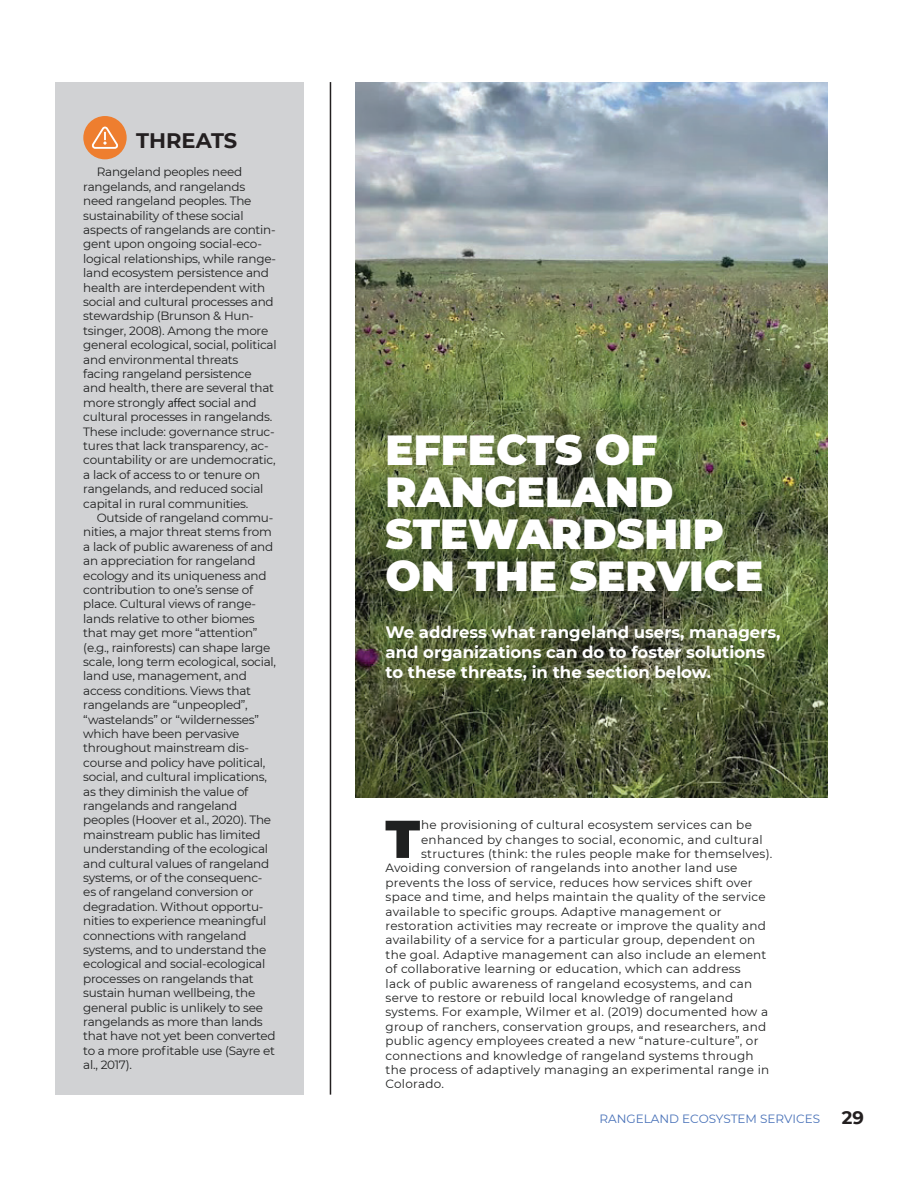
<style>
.page{position:relative;width:918px;height:1188px;background:#fff}
.page>*{position:absolute;margin:0;border:0;box-sizing:border-box;transform-origin:0 0}
.t1{font:900 53.1px "Montserrat";color:#1f2020}
.t2{font:900 42px/42px "Montserrat";color:#fff}
.t3{font:700 21px "Montserrat";color:#231f20}
.t4{font:700 16.5px/19.8px "Montserrat";color:#fff}
.t5{font:12px/14.4px "Montserrat";letter-spacing:-.02em;color:#1f2020}
.t6{font:12px "Montserrat";letter-spacing:.02em;color:#1f2020}
.t7{font:12px "Montserrat";color:#4871b8}
.s1{font-family:"Segoe UI"}
.s2{font-weight:700;font-size:18px;color:#231f20}
</style>
<div class="page">
<img style="left:356px;top:82px;width:472px;height:716px">
<div style="left:55px;top:82px;width:249px;height:1013px;background:#d1d2d4"></div>
<div style="left:83px;top:116px;width:44px;height:43px;background:#ee7e2f;border-radius:50%"></div>
<svg style="left:91px;top:126px;width:27px;height:23px"></svg>
<hr style="left:330px;top:82px;width:1px;height:1013px;background:#231f20">
<h3 class="t3" style="left:136px;top:125px;width:103px">THREATS</h3>
<p class="t5" style="left:83px;top:164px;width:195px;text-indent:14px">Rangeland peoples need rangelands, and rangelands need rangeland peoples. The sustainability of these social aspects of rangelands are contin&shy;gent upon ongoing social-eco&shy;logical relationships, while range&shy;land ecosystem persistence and health are interdependent with social and cultural processes and stewardship (Brunson &amp; Hun&shy;tsinger, 2008). Among the more general ecological, social, political and environmental threats facing rangeland persistence and health, there are several that more strongly <span class="s1">affect</span> social and cultural processes in rangelands.<br>These include: governance struc&shy;tures that lack transparency, ac&shy;countability or are undemocratic, a lack of access to or tenure on rangelands, and reduced social capital in rural communities.</p>
<p class="t5" style="left:83px;top:510px;width:194px;text-indent:14px">Outside of rangeland commu&shy;nities, a major threat stems from a lack of public awareness of and an appreciation for rangeland ecology and its uniqueness and contribution to one’s sense of place. Cultural views of range&shy;lands relative to other biomes that may get more “attention” (e.g., rainforests) can shape large scale, long term ecological, social, land use, management, and access conditions. Views that rangelands are “unpeopled”, “wastelands” or “wildernesses” which have been pervasive throughout mainstream dis&shy;course and policy have political, social, and cultural implications, as they diminish the value of rangelands and rangeland peoples (Hoover et al., 2020). The mainstream public has limited understanding of the ecological and cultural values of rangeland systems, or of the consequenc&shy;es of rangeland conversion or degradation. Without opportu&shy;nities to experience meaningful connections with rangeland systems, and to understand the ecological and social-ecological processes on rangelands that sustain human wellbeing, the general public is unlikely to see rangelands as more than lands that have not yet been converted to a more profitable use (Sayre et al., 2017).</p>
<h2 class="t2" style="left:386px;top:427px;width:379px">EFFECTS OF<br>RANGELAND<br>STEWARDSHIP<br>ON THE SERVICE</h2>
<h3 class="t4" style="left:386px;top:621px;width:396px">We address what rangeland users, managers, and organizations can do to foster solutions to these threats, in the section below.</h3>
<h1 class="t1" style="left:385px;top:799px;width:36px">T</h1>
<p class="t6" style="left:421px;top:817px;width:332px">he provisioning of cultural ecosystem services can be</p>
<p class="t6" style="left:421px;top:831px;width:343px">enhanced by changes to social, economic, and cultural</p>
<p class="t6" style="left:421px;top:845px;width:353px">structures (think: the rules people make for themselves).</p>
<p class="t6" style="left:386px;top:860px;width:353px">Avoiding conversion of rangelands into another land use</p>
<p class="t6" style="left:386px;top:874px;width:369px">prevents the loss of service, reduces how services shift over</p>
<p class="t6" style="left:386px;top:889px;width:382px">space and time, and helps maintain the quality of the service</p>
<p class="t6" style="left:386px;top:903px;width:338px">available to specific groups. Adaptive management or</p>
<p class="t6" style="left:386px;top:917px;width:382px">restoration activities may recreate or improve the quality and</p>
<p class="t6" style="left:386px;top:932px;width:371px">availability of a service for a particular group, dependent on</p>
<p class="t6" style="left:386px;top:946px;width:382px">the goal. Adaptive management can also include an element</p>
<p class="t6" style="left:386px;top:961px;width:357px">of collaborative learning or education, which can address</p>
<p class="t6" style="left:386px;top:975px;width:368px">lack of public awareness of rangeland ecosystems, and can</p>
<p class="t6" style="left:386px;top:989px;width:349px">serve to restore or rebuild local knowledge of rangeland</p>
<p class="t6" style="left:386px;top:1004px;width:384px">systems. For example, Wilmer et al. (2019) documented how a</p>
<p class="t6" style="left:386px;top:1018px;width:382px">group of ranchers, conservation groups, and researchers, and</p>
<p class="t6" style="left:386px;top:1033px;width:374px">public agency employees created a new “nature-culture”, or</p>
<p class="t6" style="left:386px;top:1047px;width:370px">connections and knowledge of rangeland systems through</p>
<p class="t6" style="left:386px;top:1061px;width:385px">the process of adaptively managing an experimental range in</p>
<p class="t6" style="left:386px;top:1076px;width:60px">Colorado.</p>
<p class="t7" style="left:599px;top:1110px;width:266px">RANGELAND ECOSYSTEM SERVICES <span class="s2">29</span></p>
</div>
